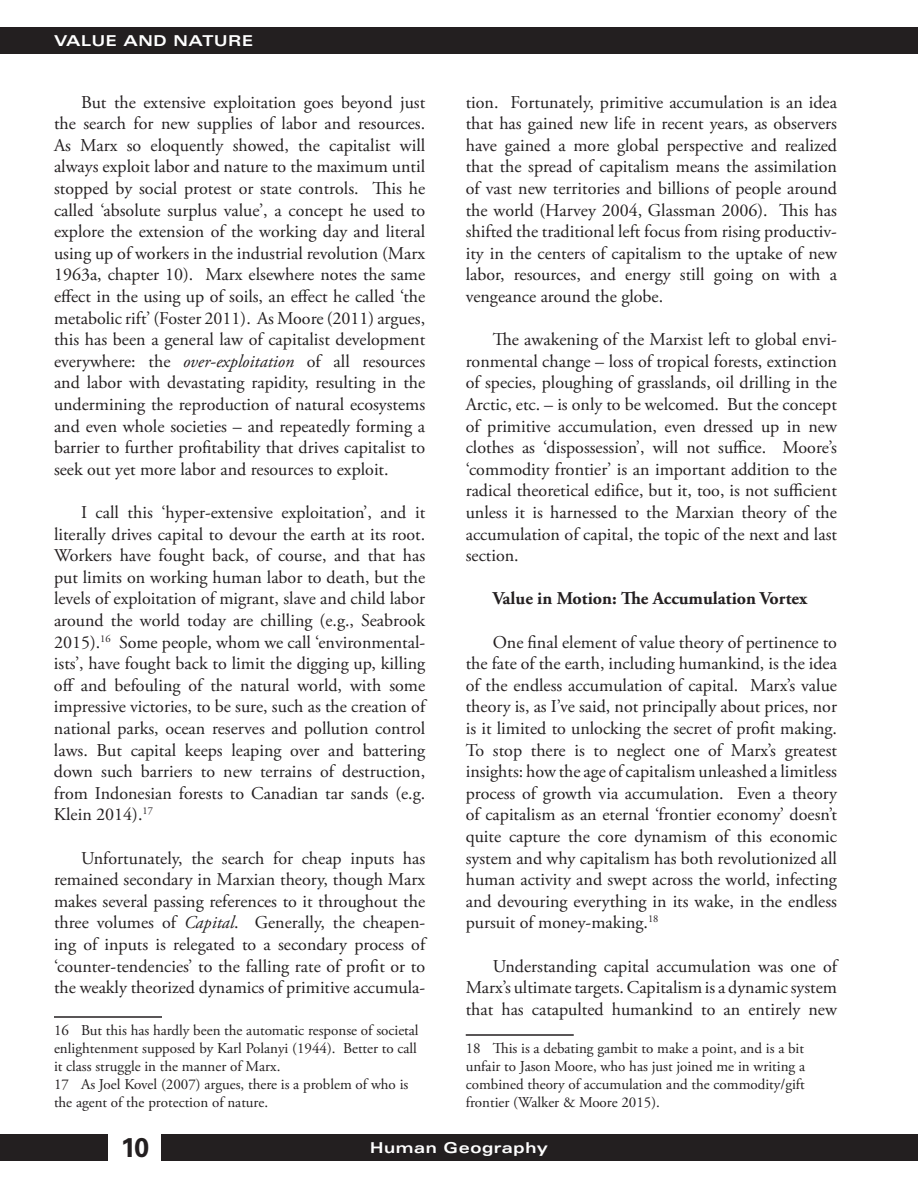
<style>
.page{position:relative;width:918px;height:1188px;background:#fff}
.page>*{position:absolute;margin:0;border:0;box-sizing:border-box;transform-origin:0 0}
.t1{font:700 27px "Univers LT Std";color:#231f20}
.t2{font:18px/21.6px "Adobe Garamond Pro";color:#231f20;text-align:justify}
.t3{font:700 18px "Adobe Garamond Pro";color:#231f20}
.t4{font:15px/18px "Adobe Garamond Pro";color:#231f20}
.t5{font:700 expanded 15px "Univers LT Std";letter-spacing:.04em;color:#fff}
.s1{font-style:italic}
</style>
<div class="page">
<div style="left:0;top:27px;width:918px;height:27px;background:#231f20"></div>
<div style="left:162px;top:1134px;width:756px;height:27px;background:#231f20"></div>
<div style="left:0;top:1134px;width:108px;height:27px;background:#231f20"></div>
<hr style="left:54px;top:1016px;width:108px;height:2px;background:#231f20">
<hr style="left:466px;top:1034px;width:108px;height:2px;background:#231f20">
<p class="t5" style="left:54px;top:32px;width:201px">VALUE AND NATURE</p>
<p class="t2" style="left:54px;top:92px;width:373px;text-indent:27px">But the extensive exploitation goes beyond just the search for new supplies of labor and resources.<br>As Marx so eloquently showed, the capitalist will always exploit labor and nature to the maximum until stopped by social protest or state controls. This he called ‘absolute surplus value’, a concept he used to explore the extension of the working day and literal using up of workers in the industrial revolution (Marx 1963a, chapter 10). Marx elsewhere notes the same effect in the using up of soils, an effect he called ‘the metabolic rift’ (Foster 2011). As Moore (2011) argues, this has been a general law of capitalist development everywhere: the <span class="s1">over-exploitation</span> of all resources and labor with devastating rapidity, resulting in the undermining the reproduction of natural ecosystems and even whole societies – and repeatedly forming a barrier to further profitability that drives capitalist to seek out yet more labor and resources to exploit.</p>
<p class="t2" style="left:54px;top:502px;width:373px;text-indent:27px">I call this ‘hyper-extensive exploitation’, and it literally drives capital to devour the earth at its root.<br>Workers have fought back, of course, and that has put limits on working human labor to death, but the levels of exploitation of migrant, slave and child labor around the world today are chilling (e.g., Seabrook 2015).<sup>16</sup> Some people, whom we call ‘environmental&shy;ists’, have fought back to limit the digging up, killing off and befouling of the natural world, with some impressive victories, to be sure, such as the creation of national parks, ocean reserves and pollution control laws. But capital keeps leaping over and battering down such barriers to new terrains of destruction, from Indonesian forests to Canadian tar sands (e.g.<br>Klein 2014).<sup>17</sup></p>
<p class="t2" style="left:54px;top:848px;width:373px;text-indent:27px">Unfortunately, the search for cheap inputs has remained secondary in Marxian theory, though Marx makes several passing references to it throughout the three volumes of <span class="s1">Capital</span>. Generally, the cheapen&shy;ing of inputs is relegated to a secondary process of ‘counter-tendencies’ to the falling rate of profit or to the weakly theorized dynamics of primitive accumula-</p>
<p class="t4" style="left:54px;top:1022px;width:366px">16 But this has hardly been the automatic response of societal enlightenment supposed by Karl Polanyi (1944). Better to call it class struggle in the manner of Marx.<br>17 As Joel Kovel (2007) argues, there is a problem of who is the agent of the protection of nature.</p>
<p class="t2" style="left:466px;top:92px;width:373px">tion. Fortunately, primitive accumulation is an idea that has gained new life in recent years, as observers have gained a more global perspective and realized that the spread of capitalism means the assimilation of vast new territories and billions of people around the world (Harvey 2004, Glassman 2006). This has shifted the traditional left focus from rising productiv&shy;ity in the centers of capitalism to the uptake of new labor, resources, and energy still going on with a vengeance around the globe.</p>
<p class="t2" style="left:466px;top:329px;width:373px;text-indent:27px">The awakening of the Marxist left to global envi&shy;ronmental change – loss of tropical forests, extinction of species, ploughing of grasslands, oil drilling in the Arctic, etc. – is only to be welcomed. But the concept of primitive accumulation, even dressed up in new clothes as ‘dispossession’, will not suffice. Moore’s ‘commodity frontier’ is an important addition to the radical theoretical edifice, but it, too, is not sufficient unless it is harnessed to the Marxian theory of the accumulation of capital, the topic of the next and last section.</p>
<p class="t3" style="left:493px;top:588px;width:316px">Value in Motion: The Accumulation Vortex</p>
<p class="t2" style="left:466px;top:632px;width:373px;text-indent:27px">One final element of value theory of pertinence to the fate of the earth, including humankind, is the idea of the endless accumulation of capital. Marx’s value theory is, as I’ve said, not principally about prices, nor is it limited to unlocking the secret of profit making.<br>To stop there is to neglect one of Marx’s greatest insights: how the age of capitalism unleashed a limitless process of growth via accumulation. Even a theory of capitalism as an eternal ‘frontier economy’ doesn’t quite capture the core dynamism of this economic system and why capitalism has both revolutionized all human activity and swept across the world, infecting and devouring everything in its wake, in the endless pursuit of money-making.<sup>18</sup></p>
<p class="t2" style="left:466px;top:956px;width:373px;text-indent:27px">Understanding capital accumulation was one of Marx’s ultimate targets. Capitalism is a dynamic system that has catapulted humankind to an entirely new</p>
<p class="t4" style="left:466px;top:1040px;width:341px;text-align:justify">18 This is a debating gambit to make a point, and is a bit unfair to Jason Moore, who has just joined me in writing a combined theory of accumulation and the commodity/gift frontier (Walker &amp; Moore 2015).</p>
<h1 class="t1" style="left:121px;top:1132px;width:30px">10</h1>
<p class="t5" style="left:370px;top:1139px;width:179px">Human Geography</p>
</div>
